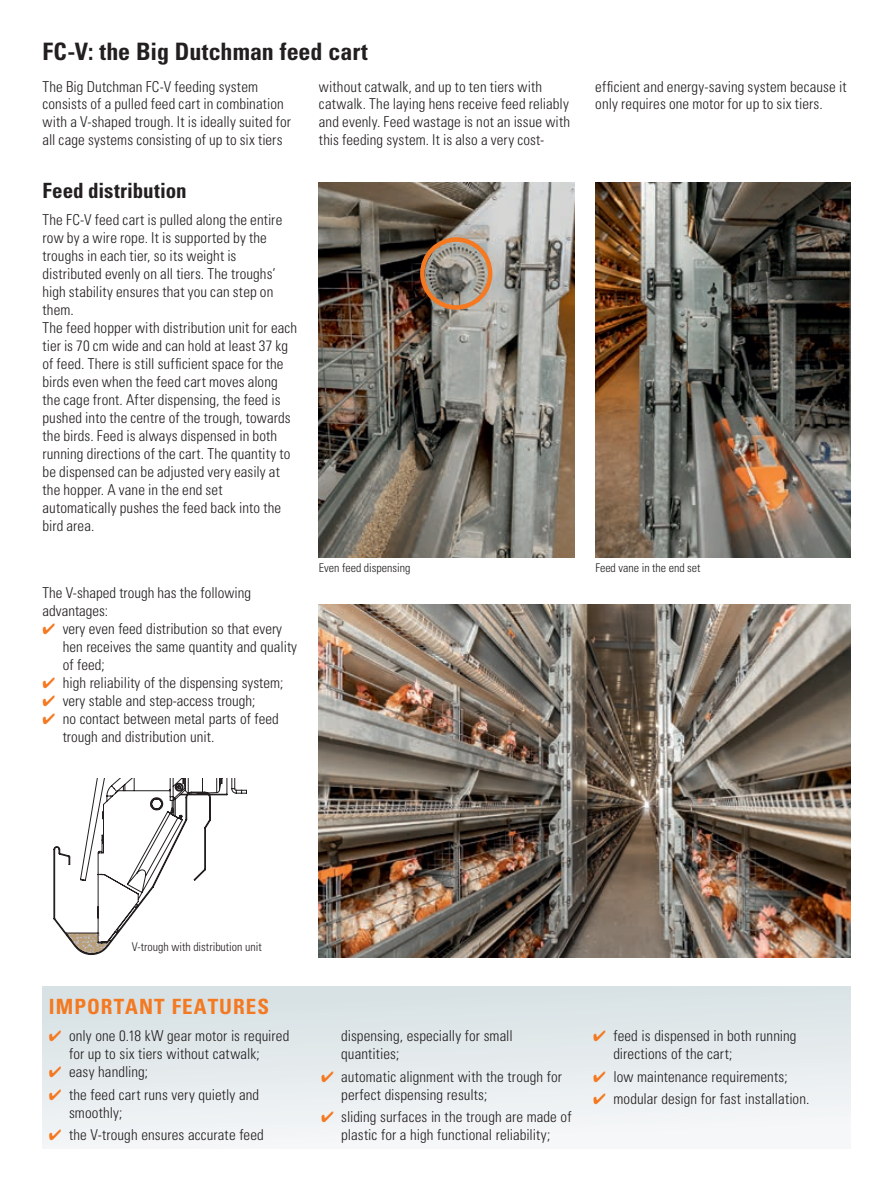
<style>
.page{position:relative;width:893px;height:1191px;background:#fff}
.page>*{position:absolute;margin:0;border:0;box-sizing:border-box;transform-origin:0 0}
.t1{font:700 condensed 24px "Univers LT Std";color:#231f20}
.t2{font:700 condensed 21px "Univers LT Std";letter-spacing:.05em;color:#f47921}
.t3{font:700 condensed 21px "Univers LT Std";color:#231f20}
.t4{font:300 condensed 15px/18px "Univers LT Std";letter-spacing:.005em;color:#231f20}
.t5{font:300 condensed 12px "Univers LT Std";color:#231f20}
.s1{color:#f47921}
</style>
<div class="page">
<img style="left:319px;top:604px;width:531px;height:353px">
<img style="left:319px;top:183px;width:255px;height:374px">
<img style="left:595px;top:183px;width:255px;height:374px">
<div style="left:420px;top:237px;width:72px;height:73px;border:4px solid #f47921;border-radius:50%"></div>
<svg style="left:53px;top:778px;width:194px;height:177px"></svg>
<div style="left:43px;top:986px;width:807px;height:162px;background:linear-gradient(to bottom,#d6e1e3,#f6f7f8)"></div>
<h1 class="t1" style="left:43px;top:37px;width:327px">FC-V: the Big Dutchman feed cart</h1>
<p class="t4" style="left:43px;top:78px;width:250px">The Big Dutchman FC-V feeding system consists of a pulled feed cart in combination with a V-shaped trough. It is ideally suited for all cage systems consisting of up to six tiers</p>
<p class="t4" style="left:319px;top:78px;width:253px">without catwalk, and up to ten tiers with catwalk. The laying hens receive feed reliably and evenly. Feed wastage is not an issue with this feeding system. It is also a very cost-</p>
<p class="t4" style="left:595px;top:78px;width:253px">efficient and energy-saving system because it only requires one motor for up to six tiers.</p>
<h2 class="t3" style="left:43px;top:178px;width:146px">Feed distribution</h2>
<p class="t4" style="left:43px;top:210px;width:256px">The FC-V feed cart is pulled along the entire row by a wire rope. It is supported by the troughs in each tier, so its weight is distributed evenly on all tiers. The troughs’ high stability ensures that you can step on them.<br>The feed hopper with distribution unit for each tier is 70 cm wide and can hold at least 37 kg of feed. There is still sufficient space for the birds even when the feed cart moves along the cage front. After dispensing, the feed is pushed into the centre of the trough, towards the birds. Feed is always dispensed in both running directions of the cart. The quantity to be dispensed can be adjusted very easily at the hopper. A vane in the end set automatically pushes the feed back into the bird area.</p>
<p class="t5" style="left:319px;top:561px;width:93px">Even feed dispensing</p>
<p class="t5" style="left:595px;top:561px;width:107px">Feed vane in the end set</p>
<p class="t4" style="left:43px;top:583px;width:210px">The V-shaped trough has the following advantages:</p>
<p class="t4" style="left:63px;top:619px;width:236px;text-indent:-20px"><span class="s1">✔</span> very even feed distribution so that every hen receives the same quantity and quality of feed;</p>
<p class="t4" style="left:43px;top:673px;width:242px"><span class="s1">✔</span> high reliability of the dispensing system;</p>
<p class="t4" style="left:43px;top:691px;width:215px"><span class="s1">✔</span> very stable and step-access trough;</p>
<p class="t4" style="left:63px;top:709px;width:218px;text-indent:-20px"><span class="s1">✔</span> no contact between metal parts of feed trough and distribution unit.</p>
<p class="t5" style="left:132px;top:939px;width:131px">V-trough with distribution unit</p>
<h2 class="t2" style="left:49px;top:993px;width:222px">IMPORTANT FEATURES</h2>
<p class="t4" style="left:69px;top:1027px;width:222px;text-indent:-20px"><span class="s1">✔</span> only one 0.18 kW gear motor is required for up to six tiers without catwalk;</p>
<p class="t4" style="left:49px;top:1063px;width:101px"><span class="s1">✔</span> easy handling;</p>
<p class="t4" style="left:69px;top:1085px;width:192px;text-indent:-20px"><span class="s1">✔</span> the feed cart runs very quietly and smoothly;</p>
<p class="t4" style="left:49px;top:1125px;width:216px"><span class="s1">✔</span> the V-trough ensures accurate feed</p>
<p class="t4" style="left:341px;top:1027px;width:173px">dispensing, especially for small quantities;</p>
<p class="t4" style="left:341px;top:1067px;width:222px;text-indent:-20px"><span class="s1">✔</span> automatic alignment with the trough for perfect dispensing results;</p>
<p class="t4" style="left:321px;top:1107px;width:252px;text-align:center"><span class="s1">✔</span> sliding surfaces in the trough are made of plastic for a high functional reliability;</p>
<p class="t4" style="left:613px;top:1027px;width:185px;text-indent:-20px"><span class="s1">✔</span> feed is dispensed in both running directions of the cart;</p>
<p class="t4" style="left:593px;top:1067px;width:196px"><span class="s1">✔</span> low maintenance requirements;</p>
<p class="t4" style="left:593px;top:1089px;width:218px"><span class="s1">✔</span> modular design for fast installation.</p>
</div>
